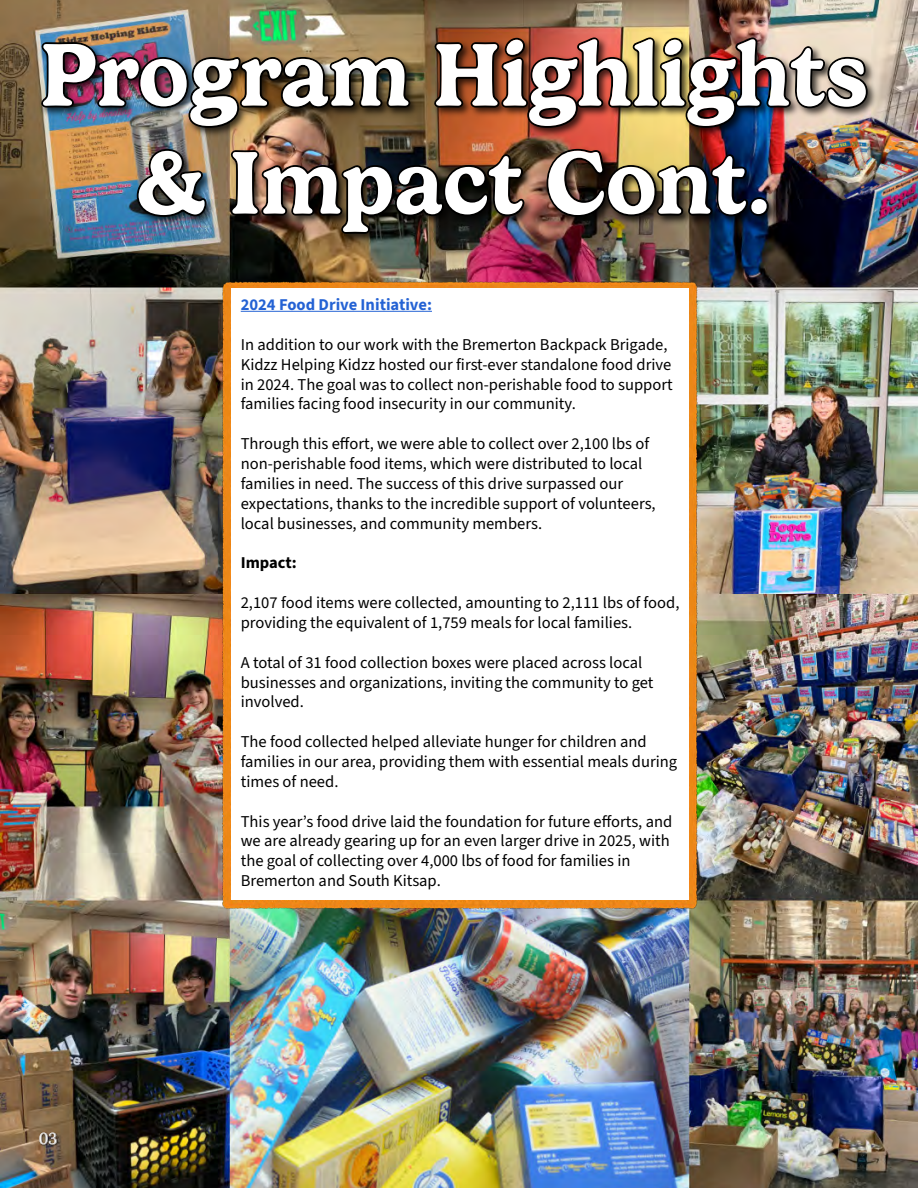
<style>
.page{position:relative;width:918px;height:1188px;background:#fff}
.page>*{position:absolute;margin:0;border:0;box-sizing:border-box;transform-origin:0 0}
.t1{font:600 90px/108px "Gelica";color:#fff;text-align:center}
.t2{font:16.5px/19.8px "Source Sans 3";color:#000}
.t3{font:700 16.5px "Source Sans 3";color:#2462d4}
.t4{font:700 16.5px "Source Sans 3";color:#000}
.t5{font:15.75px "Lora";color:#fff}
</style>
<div class="page">
<img style="left:0;top:0;width:918px;height:1188px">
<img style="left:1px;top:4px;width:917px;height:260px">
<img style="left:41px;top:37px;width:827px;height:197px">
<img style="left:21px;top:1123px;width:55px;height:31px">
<svg style="left:39px;top:1133px;width:18px;height:12px"></svg>
<img style="left:217px;top:275px;width:486px;height:640px">
<div style="left:231px;top:288px;width:458px;height:612px;background:#fff"></div>
<hr style="left:241px;top:311px;width:191px;height:1px;background:#2462d4">
<h1 class="t1" style="left:40px;top:21px;width:830px">Program Highlights &amp; Impact Cont.</h1>
<p class="t5" style="left:39px;top:1127px;width:20px">03</p>
<p class="t3" style="left:241px;top:294px;width:193px">2024 Food Drive Initiative:</p>
<p class="t2" style="left:241px;top:334px;width:434px">In addition to our work with the Bremerton Backpack Brigade, Kidzz Helping Kidzz hosted our first-ever standalone food drive in 2024. The goal was to collect non-perishable food to support families facing food insecurity in our community.</p>
<p class="t2" style="left:241px;top:434px;width:417px">Through this effort, we were able to collect over 2,100 lbs of non-perishable food items, which were distributed to local families in need. The success of this drive surpassed our expectations, thanks to the incredible support of volunteers, local businesses, and community members.</p>
<p class="t4" style="left:241px;top:552px;width:58px">Impact:</p>
<p class="t2" style="left:241px;top:593px;width:440px">2,107 food items were collected, amounting to 2,111 lbs of food, providing the equivalent of 1,759 meals for local families.</p>
<p class="t2" style="left:241px;top:652px;width:414px">A total of 31 food collection boxes were placed across local businesses and organizations, inviting the community to get involved.</p>
<p class="t2" style="left:241px;top:732px;width:438px">The food collected helped alleviate hunger for children and families in our area, providing them with essential meals during times of need.</p>
<p class="t2" style="left:241px;top:811px;width:433px">This year’s food drive laid the foundation for future efforts, and we are already gearing up for an even larger drive in 2025, with the goal of collecting over 4,000 lbs of food for families in Bremerton and South Kitsap.</p>
</div>
